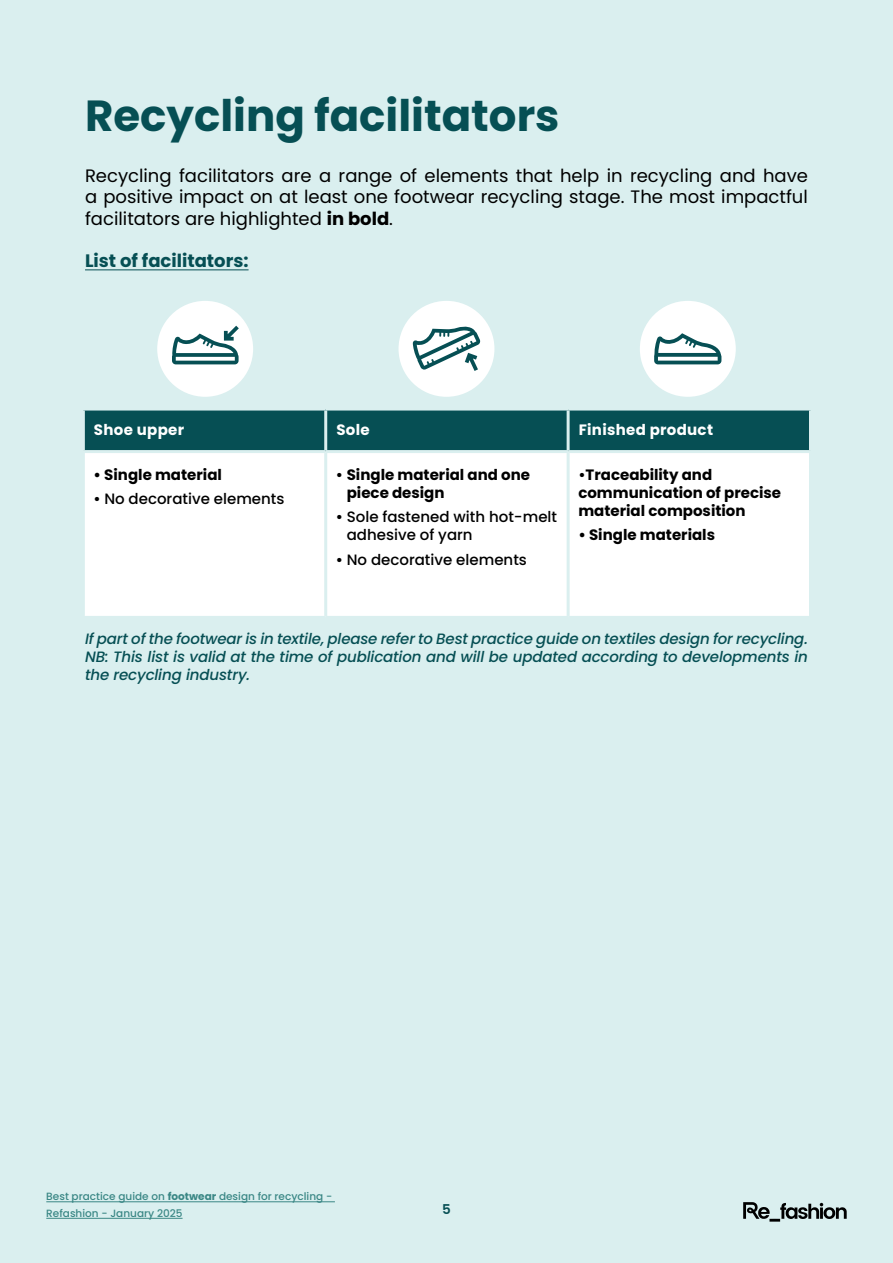
<style>
.page{position:relative;width:893px;height:1263px;background:#daefef}
.page>*{position:absolute;margin:0;border:0;box-sizing:border-box;transform-origin:0 0}
.t1{font:700 43.5px "Poppins";color:#064f54}
.t2{font:18px/21.6px "Poppins";color:#000;text-align:justify}
.t3{font:700 18px "Poppins";color:#064f54}
.t4{font:italic 500 15px/18px "Poppins";letter-spacing:-.01em;color:#064f54;text-align:justify}
.t5{font:700 15px/18px "Poppins";color:#000}
.t6{font:500 15px/18px "Poppins";color:#000}
.t7{font:700 15px "Poppins";letter-spacing:.02em;color:#fff}
.t8{font:600 13.5px "Poppins";color:#064f54}
.t9{font:500 10.5px/16.5px "Poppins";color:#3a8785}
.s1{font-weight:700}
.s2{font-weight:600}
</style>
<div class="page">
<div style="left:157px;top:301px;width:96px;height:96px;background:#fff;border-radius:50%"></div>
<div style="left:398px;top:301px;width:96px;height:96px;background:#fff;border-radius:50%"></div>
<div style="left:640px;top:301px;width:96px;height:96px;background:#fff;border-radius:50%"></div>
<div style="left:85px;top:410px;width:724px;height:40px;background:#064f54"></div>
<div style="left:85px;top:453px;width:724px;height:163px;background:#fff"></div>
<hr style="left:324px;top:410px;width:3px;height:40px;background:#daefef">
<hr style="left:567px;top:410px;width:3px;height:40px;background:#daefef">
<hr style="left:324px;top:453px;width:3px;height:163px;background:#daefef">
<hr style="left:567px;top:453px;width:3px;height:163px;background:#daefef">
<hr style="left:85px;top:269px;width:164px;height:1px;background:#064f54">
<svg style="left:654px;top:333px;width:67px;height:31px"></svg>
<svg style="left:172px;top:326px;width:67px;height:38px"></svg>
<svg style="left:413px;top:326px;width:67px;height:45px"></svg>
<hr style="left:46px;top:1201px;width:289px;height:1px;background:#3a8785">
<hr style="left:46px;top:1218px;width:137px;height:1px;background:#3a8785">
<svg style="left:743px;top:1202px;width:104px;height:19px"></svg>
<h1 class="t1" style="left:85px;top:90px;width:476px">Recycling facilitators</h1>
<p class="t2" style="left:85px;top:165px;width:724px">Recycling facilitators are a range of elements that help in recycling and have a positive impact on at least one footwear recycling stage. The most impactful facilitators are highlighted <span class="s1">in bold</span>.</p>
<p class="t3" style="left:85px;top:250px;width:165px">List of facilitators:</p>
<p class="t7" style="left:94px;top:421px;width:92px">Shoe upper</p>
<p class="t7" style="left:336px;top:421px;width:35px">Sole</p>
<p class="t7" style="left:579px;top:421px;width:136px">Finished product</p>
<p class="t5" style="left:94px;top:466px;width:130px">• Single material</p>
<p class="t6" style="left:94px;top:490px;width:192px"><span class="s2">•</span> No decorative elements</p>
<p class="t5" style="left:347px;top:466px;width:185px;text-indent:-11px"><span class="s2">•</span> Single material and one piece design</p>
<p class="t6" style="left:347px;top:508px;width:212px;text-indent:-11px"><span class="s2">•</span> Sole fastened with hot-melt adhesive of yarn</p>
<p class="t6" style="left:336px;top:551px;width:192px"><span class="s2">•</span> No decorative elements</p>
<p class="t5" style="left:578px;top:466px;width:204px"><span class="s2">•</span>Traceability and communication of precise material composition</p>
<p class="t5" style="left:578px;top:526px;width:138px">• Single materials</p>
<p class="t4" style="left:85px;top:630px;width:724px">If part of the footwear is in textile, please refer to Best practice guide on textiles design for recycling.<br>NB: This list is valid at the time of publication and will be updated according to developments in the recycling industry.</p>
<p class="t9" style="left:46px;top:1188px;width:287px">Best practice guide on <span class="s1">footwear</span> design for recycling -<br>Refashion - January 2025</p>
<p class="t8" style="left:442px;top:1202px;width:10px">5</p>
</div>
